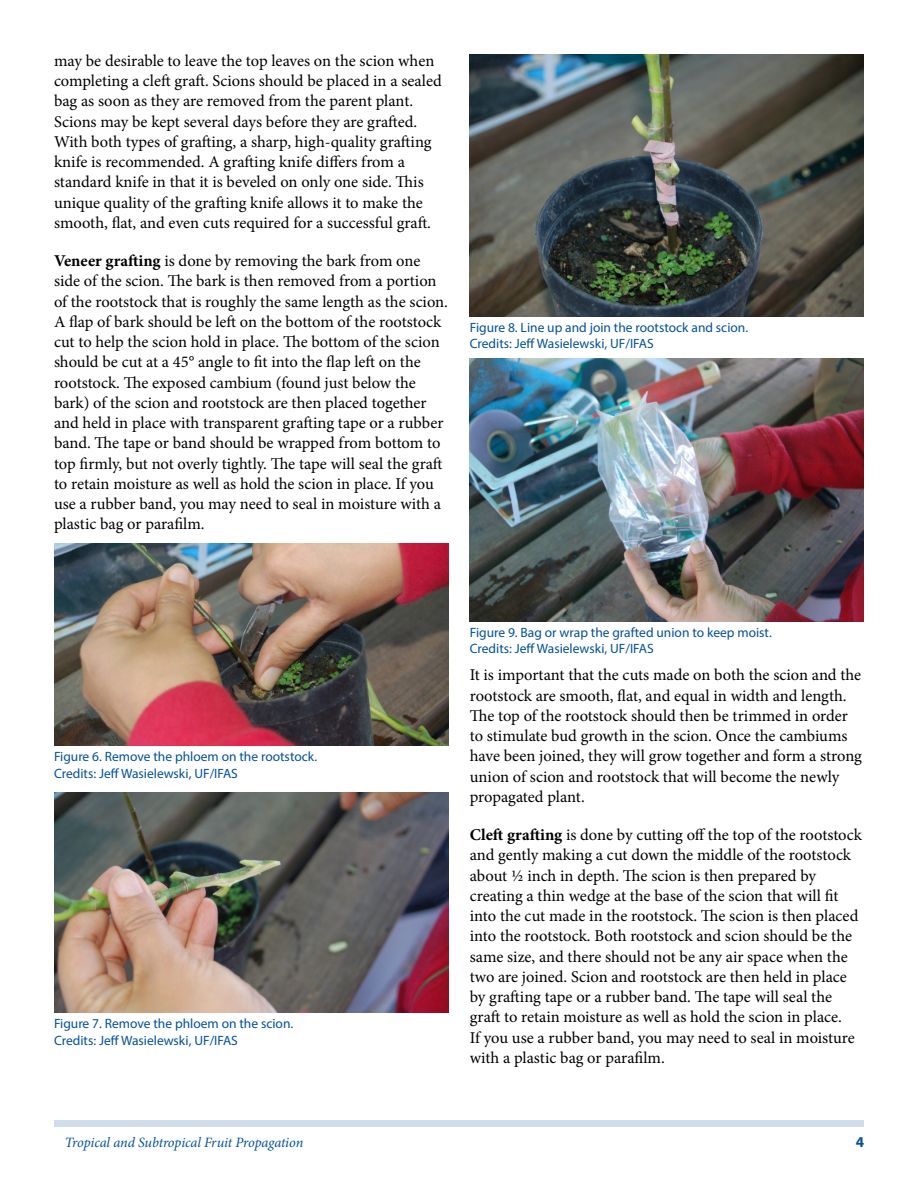
<style>
.page{position:relative;width:918px;height:1188px;background:#fff}
.page>*{position:absolute;margin:0;border:0;box-sizing:border-box;transform-origin:0 0}
.t1{font:16.5px/20.2px "Minion Pro";letter-spacing:-.005em;color:#000}
.t2{font:700 15px "Myriad Pro";color:#03519a}
.t3{font:italic 14.25px "Minion Pro";letter-spacing:-.01em;color:#03519a}
.t4{font:13.5px/16.5px "Myriad Pro";color:#03519a}
.s1{font-weight:700}
</style>
<div class="page">
<div style="left:54px;top:1120px;width:810px;height:7px;background:#d0ddea"></div>
<img style="left:54px;top:543px;width:394px;height:202px">
<img style="left:54px;top:793px;width:394px;height:220px">
<img style="left:470px;top:54px;width:394px;height:262px">
<img style="left:470px;top:359px;width:394px;height:262px">
<p class="t1" style="left:54px;top:51px;width:389px">may be desirable to leave the top leaves on the scion when completing a cleft graft. Scions should be placed in a sealed bag as soon as they are removed from the parent plant.<br>Scions may be kept several days before they are grafted.<br>With both types of grafting, a sharp, high-quality grafting knife is recommended. A grafting knife differs from a standard knife in that it is beveled on only one side. This unique quality of the grafting knife allows it to make the smooth, flat, and even cuts required for a successful graft.</p>
<p class="t1" style="left:54px;top:251px;width:396px"><span class="s1">Veneer grafting</span> is done by removing the bark from one side of the scion. The bark is then removed from a portion of the rootstock that is roughly the same length as the scion.<br>A flap of bark should be left on the bottom of the rootstock cut to help the scion hold in place. The bottom of the scion should be cut at a 45° angle to fit into the flap left on the rootstock. The exposed cambium (found just below the bark) of the scion and rootstock are then placed together and held in place with transparent grafting tape or a rubber band. The tape or band should be wrapped from bottom to top firmly, but not overly tightly. The tape will seal the graft to retain moisture as well as hold the scion in place. If you use a rubber band, you may need to seal in moisture with a plastic bag or parafilm.</p>
<p class="t4" style="left:470px;top:319px;width:280px">Figure 8. Line up and join the rootstock and scion.<br>Credits: Jeff Wasielewski, UF/IFAS</p>
<p class="t4" style="left:54px;top:748px;width:265px">Figure 6. Remove the phloem on the rootstock.<br>Credits: Jeff Wasielewski, UF/IFAS</p>
<p class="t4" style="left:54px;top:1015px;width:241px">Figure 7. Remove the phloem on the scion.<br>Credits: Jeff Wasielewski, UF/IFAS</p>
<p class="t4" style="left:470px;top:624px;width:304px">Figure 9. Bag or wrap the grafted union to keep moist.<br>Credits: Jeff Wasielewski, UF/IFAS</p>
<p class="t1" style="left:470px;top:665px;width:394px">It is important that the cuts made on both the scion and the rootstock are smooth, flat, and equal in width and length.<br>The top of the rootstock should then be trimmed in order to stimulate bud growth in the scion. Once the cambiums have been joined, they will grow together and form a strong union of scion and rootstock that will become the newly propagated plant.</p>
<p class="t1" style="left:470px;top:825px;width:394px"><span class="s1">Cleft grafting</span> is done by cutting off the top of the rootstock and gently making a cut down the middle of the rootstock about ½ inch in depth. The scion is then prepared by creating a thin wedge at the base of the scion that will fit into the cut made in the rootstock. The scion is then placed into the rootstock. Both rootstock and scion should be the same size, and there should not be any air space when the two are joined. Scion and rootstock are then held in place by grafting tape or a rubber band. The tape will seal the graft to retain moisture as well as hold the scion in place.<br>If you use a rubber band, you may need to seal in moisture with a plastic bag or parafilm.</p>
<p class="t3" style="left:65px;top:1133px;width:240px">Tropical and Subtropical Fruit Propagation</p>
<p class="t2" style="left:856px;top:1133px;width:10px">4</p>
</div>
